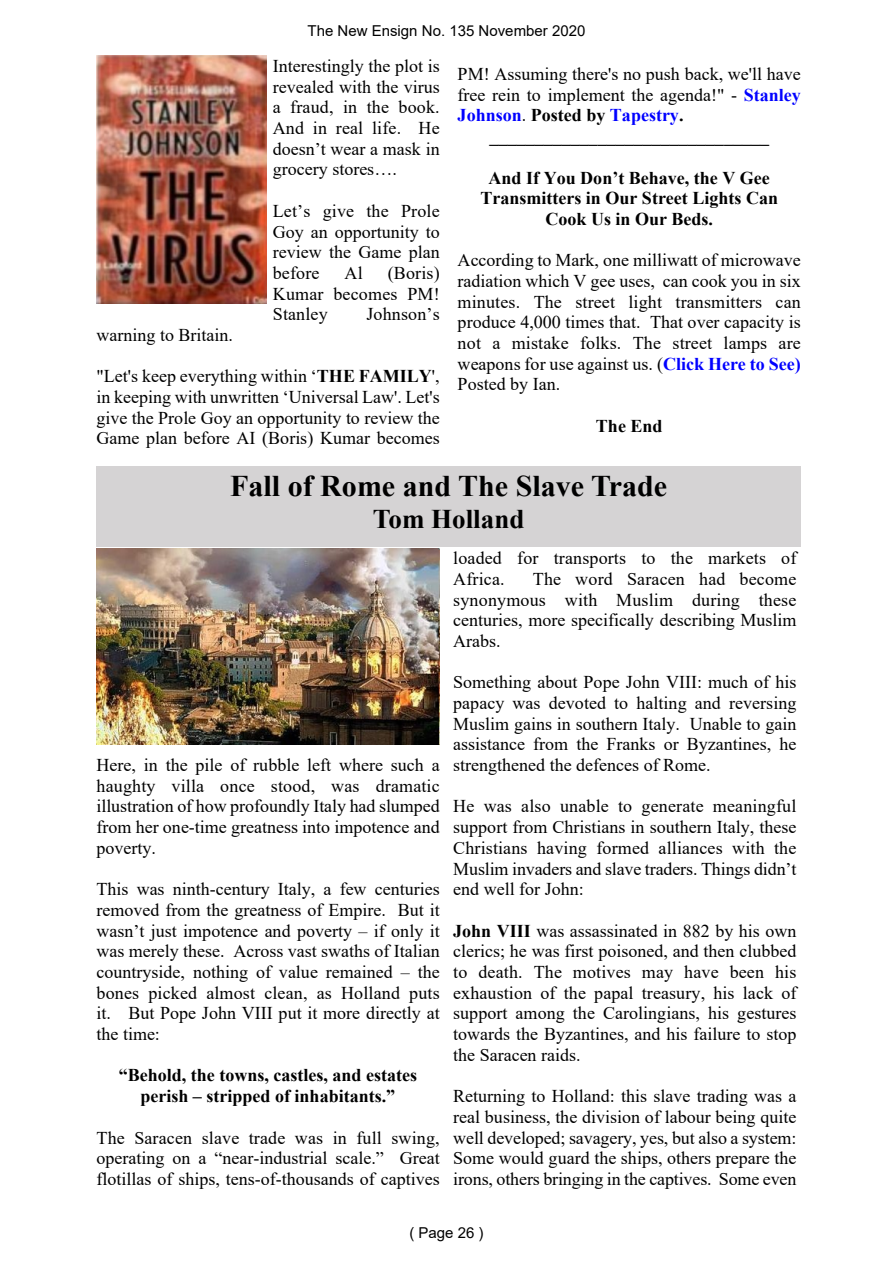
<style>
.page{position:relative;width:893px;height:1263px;background:#fff}
.page>*{position:absolute;margin:0;border:0;box-sizing:border-box;transform-origin:0 0}
.t1{font:700 30px "Times New Roman";color:#000}
.t2{font:700 27px "Times New Roman";color:#000}
.t3{font:18px/20.7px "Times New Roman";color:#000;text-align:justify}
.t4{font:700 18px/20.7px "Times New Roman";color:#000;text-align:center}
.t5{font:700 18px "Times New Roman";color:#00f}
.t6{font:15px "Arial";color:#000}
.s1{font-weight:700;color:#00f}
.s2{font-weight:400;color:#000}
.s3{color:#000}
.s4{font-weight:700}
</style>
<div class="page">
<img style="left:97px;top:56px;width:169px;height:247px">
<div style="left:97px;top:466px;width:704px;height:80px;background:#d5d3d4"></div>
<img style="left:97px;top:548px;width:343px;height:196px">
<p class="t6" style="left:307px;top:25px;width:279px">The New Ensign No. 135 November 2020</p>
<p class="t3" style="left:273px;top:57px;width:168px">Interestingly the plot is revealed with the virus a fraud, in the book.<br>And in real life. He doesn’t wear a mask in grocery stores….</p>
<p class="t3" style="left:273px;top:202px;width:168px">Let’s give the Prole Goy an opportunity to review the Game plan before</p>
<p class="t3" style="left:458px;top:65px;width:345px">PM! Assuming there's no push back, we'll have</p>
<p class="t3" style="left:458px;top:86px;width:345px">free rein to implement the agenda!" - <span class="s1">Stanley</span></p>
<p class="t5" style="left:458px;top:109px;width:227px">Johnson<span class="s2">.</span> <span class="s3">Posted by</span> Tapestry<span class="s3">.</span></p>
<p class="t4" style="left:489px;top:128px;width:281px">_______________________________</p>
<p class="t4" style="left:480px;top:169px;width:299px">And If You Don’t Behave, the V Gee<br>Transmitters in Our Street Lights Can<br>Cook Us in Our Beds.</p>
<p class="t3" style="left:458px;top:252px;width:345px">According to Mark, one milliwatt of microwave radiation which V gee uses, can cook you in six minutes. The street light transmitters can produce 4,000 times that. That over capacity is not a mistake folks. The street lamps are weapons for use against us. (<span class="s1">Click Here to See)<br></span>Posted by Ian.</p>
<p class="t4" style="left:596px;top:417px;width:68px">The End</p>
<p class="t3" style="left:273px;top:264px;width:168px;text-indent:115px">(Boris)<br>Kumar becomes PM!<br>Stanley</p>
<p class="t3" style="left:345px;top:264px;width:20px">Al</p>
<p class="t3" style="left:366px;top:306px;width:75px">Johnson’s</p>
<p class="t3" style="left:97px;top:326px;width:138px">warning to Britain.</p>
<p class="t3" style="left:97px;top:368px;width:345px">"Let's keep everything within ‘<span class="s4">THE FAMILY</span>', in keeping with unwritten ‘Universal Law'. Let's give the Prole Goy an opportunity to review the Game plan before AI (Boris) Kumar becomes</p>
<h1 class="t1" style="left:230px;top:476px;width:439px">Fall of Rome and The Slave Trade</h1>
<h2 class="t2" style="left:373px;top:509px;width:153px">Tom Holland</h2>
<p class="t3" style="left:97px;top:756px;width:345px">Here, in the pile of rubble left where such a haughty villa once stood, was dramatic illustration of how profoundly Italy had slumped from her one-time greatness into impotence and poverty.</p>
<p class="t3" style="left:97px;top:880px;width:345px">This was ninth-century Italy, a few centuries removed from the greatness of Empire. But it wasn’t just impotence and poverty – if only it was merely these. Across vast swaths of Italian countryside, nothing of value remained – the bones picked almost clean, as Holland puts it. But Pope John VIII put it more directly at the time:</p>
<p class="t4" style="left:119px;top:1067px;width:300px">“Behold, the towns, castles, and estates perish – stripped of inhabitants.”</p>
<p class="t3" style="left:97px;top:1129px;width:345px">The Saracen slave trade was in full swing, operating on a “near-industrial scale.” Great flotillas of ships, tens-of-thousands of captives</p>
<p class="t3" style="left:453px;top:549px;width:345px">loaded for transports to the markets of<br>Africa.</p>
<p class="t3" style="left:453px;top:570px;width:345px;text-indent:80px">The word Saracen had become synonymous with Muslim during these centuries, more specifically describing Muslim Arabs.</p>
<p class="t3" style="left:453px;top:674px;width:345px">Something about Pope John VIII: much of his papacy was devoted to halting and reversing Muslim gains in southern Italy. Unable to gain assistance from the Franks or Byzantines, he strengthened the defences of Rome.</p>
<p class="t3" style="left:453px;top:798px;width:345px">He was also unable to generate meaningful support from Christians in southern Italy, these Christians having formed alliances with the Muslim invaders and slave traders. Things didn’t end well for John:</p>
<p class="t3" style="left:453px;top:922px;width:345px"><span class="s4">John VIII</span> was assassinated in 882 by his own clerics; he was first poisoned, and then clubbed to death. The motives may have been his exhaustion of the papal treasury, his lack of support among the Carolingians, his gestures towards the Byzantines, and his failure to stop the Saracen raids.</p>
<p class="t3" style="left:453px;top:1087px;width:345px">Returning to Holland: this slave trading was a real business, the division of labour being quite well developed; savagery, yes, but also a system:<br>Some would guard the ships, others prepare the irons, others bringing in the captives. Some even</p>
<p class="t6" style="left:409px;top:1227px;width:76px">( Page 26 )</p>
</div>
